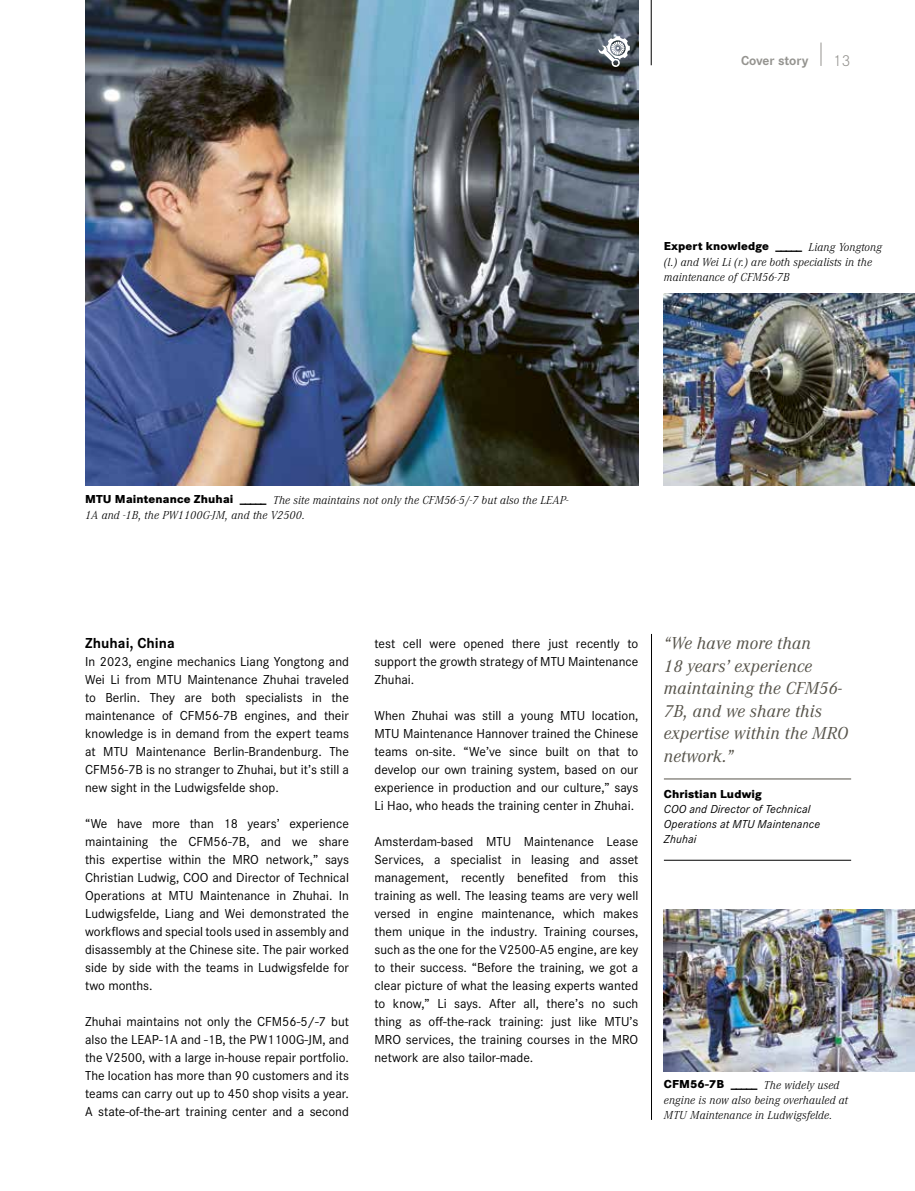
<style>
.page{position:relative;width:915px;height:1191px;background:#fff}
.page>*{position:absolute;margin:0;border:0;box-sizing:border-box;transform-origin:0 0}
.t1{font:italic 18px/22.5px "Corporate A";letter-spacing:.01em;color:#57544b}
.t2{font:300 16.5px "Corporate S";color:#959490}
.t3{font:700 15px "Corporate S";letter-spacing:.005em;color:#000}
.t4{font:13.5px/18px "Corporate S";color:#000;text-align:justify}
.t5{font:700 13.5px "Corporate S";color:#959490}
.t6{font:italic 300 12px/15px "Corporate A";letter-spacing:.01em;color:#000}
.t7{font:800 12px "Corporate S";letter-spacing:.01em;color:#000}
.t8{font:italic 12px/15px "Corporate S";letter-spacing:.01em;color:#000}
.s1{font-family:"Corporate A";font-weight:300;font-style:italic}
.s2{font-family:"Corporate S";font-weight:800;font-style:normal}
</style>
<div class="page">
<img style="left:85px;top:0;width:553px;height:486px">
<img style="left:663px;top:293px;width:251px;height:193px">
<hr style="left:651px;top:634px;width:1px;height:485px;background:#000">
<img style="left:663px;top:909px;width:251px;height:162px">
<svg style="left:598px;top:36px;width:31px;height:31px"></svg>
<hr style="left:650px;top:0;width:1px;height:65px;background:#000">
<hr style="left:663px;top:778px;width:187px;height:1px;background:#57544b">
<hr style="left:663px;top:860px;width:187px;height:1px;background:#000">
<svg style="left:820px;top:43px;width:1px;height:23px"></svg>
<p class="t5" style="left:740px;top:51px;width:69px">Cover story</p>
<p class="t2" style="left:833px;top:51px;width:19px">13</p>
<p class="t7" style="left:663px;top:239px;width:219px">Expert knowledge _____ <span class="s1">Liang Yongtong</span></p>
<p class="t6" style="left:663px;top:254px;width:209px">(l.) and Wei Li (r.) are both specialists in the maintenance of CFM56-7B</p>
<p class="t6" style="left:85px;top:492px;width:484px"><span class="s2">MTU Maintenance Zhuhai _____</span> The site maintains not only the CFM56-5/-7 but also the LEAP-<br>1A and -1B, the PW1100G-JM, and the V2500.</p>
<p class="t3" style="left:85px;top:633px;width:91px">Zhuhai, China</p>
<p class="t4" style="left:85px;top:652px;width:265px">In 2023, engine mechanics Liang Yongtong and Wei Li from MTU Maintenance Zhuhai traveled to Berlin. They are both specialists in the maintenance of CFM56-7B engines, and their knowledge is in demand from the expert teams at MTU Maintenance Berlin-Brandenburg. The CFM56-7B is no stranger to Zhuhai, but it’s still a new sight in the Ludwigsfelde shop.</p>
<p class="t4" style="left:85px;top:814px;width:265px">“We have more than 18 years’ experience maintaining the CFM56-7B, and we share this expertise within the MRO network,” says Christian Ludwig, COO and Director of Technical Operations at MTU Maintenance in Zhuhai. In Ludwigsfelde, Liang and Wei demonstrated the workflows and special tools used in assembly and disassembly at the Chinese site. The pair worked side by side with the teams in Ludwigsfelde for two months.</p>
<p class="t4" style="left:85px;top:1012px;width:265px">Zhuhai maintains not only the CFM56-5/-7 but also the LEAP-1A and -1B, the PW1100G-JM, and the V2500, with a large in-house repair portfolio.<br>The location has more than 90 customers and its teams can carry out up to 450 shop visits a year.<br>A state-of-the-art training center and a second</p>
<p class="t4" style="left:374px;top:634px;width:265px">test cell were opened there just recently to support the growth strategy of MTU Maintenance Zhuhai.</p>
<p class="t4" style="left:374px;top:706px;width:265px">When Zhuhai was still a young MTU location, MTU Maintenance Hannover trained the Chinese teams on-site. “We’ve since built on that to develop our own training system, based on our experience in production and our culture,” says Li Hao, who heads the training center in Zhuhai.</p>
<p class="t4" style="left:374px;top:832px;width:265px">Amsterdam-based MTU Maintenance Lease Services, a specialist in leasing and asset management, recently benefited from this training as well. The leasing teams are very well versed in engine maintenance, which makes them unique in the industry. Training courses, such as the one for the V2500-A5 engine, are key to their success. “Before the training, we got a clear picture of what the leasing experts wanted to know,” Li says. After all, there’s no such thing as off-the-rack training: just like MTU’s MRO services, the training courses in the MRO network are also tailor-made.</p>
<h1 class="t1" style="left:663px;top:631px;width:186px">“We have more than<br>18 years’ experience maintaining the CFM56-<br>7B, and we share this expertise within the MRO network.”</h1>
<p class="t7" style="left:663px;top:787px;width:99px">Christian Ludwig</p>
<p class="t8" style="left:663px;top:801px;width:158px">COO and Director of Technical<br>Operations at MTU Maintenance<br>Zhuhai</p>
<p class="t7" style="left:663px;top:1076px;width:177px">CFM56-7B _____ <span class="s1">The widely used</span></p>
<p class="t6" style="left:663px;top:1092px;width:186px">engine is now also being overhauled at<br>MTU Maintenance in Ludwigsfelde.</p>
</div>
